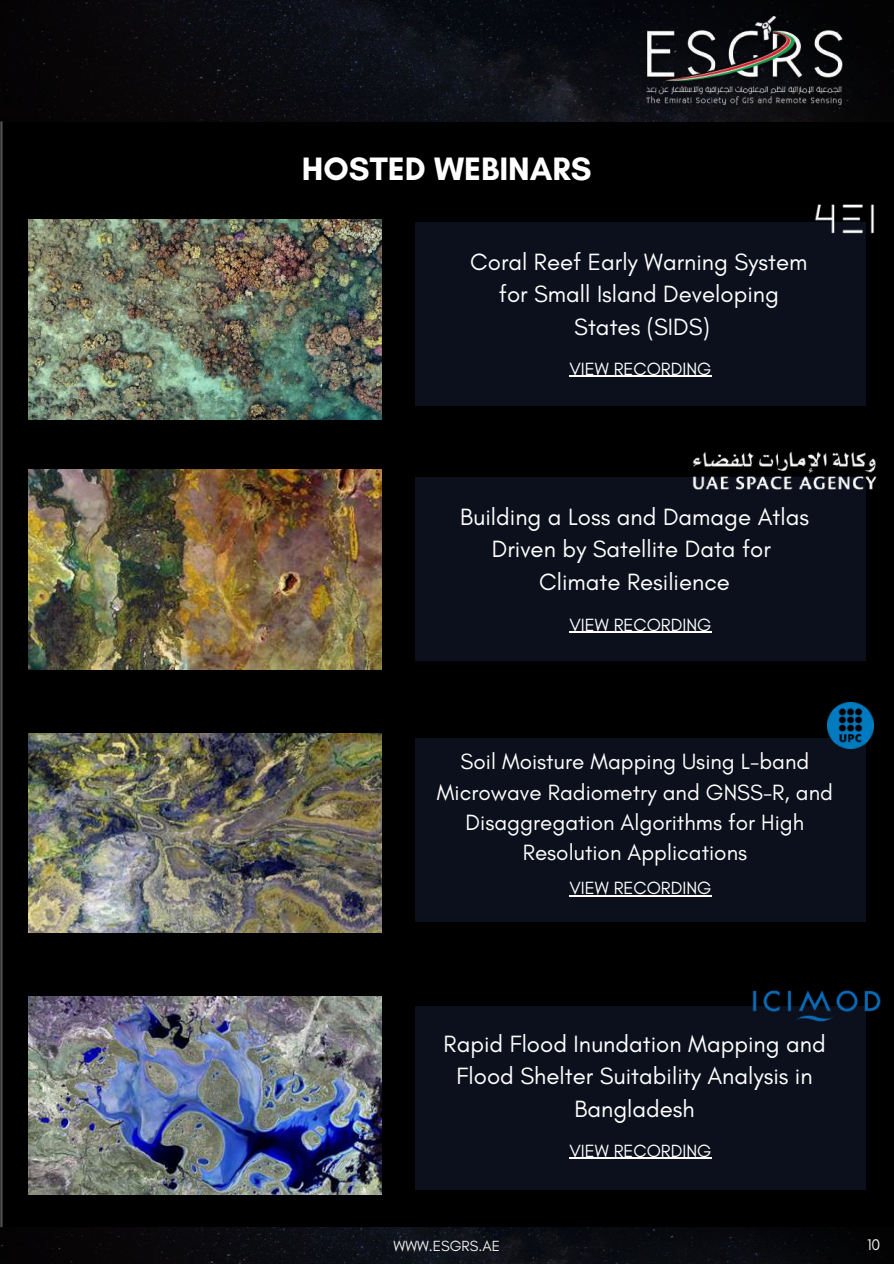
<style>
.page{position:relative;width:894px;height:1264px;background:#fff}
.page>*{position:absolute;margin:0;border:0;box-sizing:border-box;transform-origin:0 0}
.t1{font:700 33px "Glacial Indifference";color:#fff}
.t2{font:24px/32.7px "Glacial Indifference";color:#fff;text-align:center}
.t3{font:22.5px/30.3px "Glacial Indifference";color:#fff;text-align:center}
.t4{font:18px "Glacial Indifference";color:#fff}
.t5{font:15.75px "Glacial Indifference";color:#f1f1f1}
.t6{font:15px "Glacial Indifference";color:#f1f1f1}
</style>
<div class="page">
<div style="left:0;top:0;width:893px;height:1263px;background:#000"></div>
<svg style="left:0;top:0;width:892px;height:121px;fill:#0a0b10"></svg>
<svg style="left:0;top:1226px;width:882px;height:37px;fill:#090a0f"></svg>
<img style="left:28px;top:219px;width:353px;height:200px">
<img style="left:28px;top:469px;width:353px;height:200px">
<img style="left:28px;top:734px;width:353px;height:198px">
<img style="left:28px;top:996px;width:353px;height:198px">
<div style="left:415px;top:222px;width:450px;height:184px;background:#0b101c"></div>
<div style="left:415px;top:477px;width:450px;height:183px;background:#0b101c"></div>
<div style="left:415px;top:738px;width:450px;height:183px;background:#0b101c"></div>
<div style="left:415px;top:1006px;width:450px;height:183px;background:#0b101c"></div>
<img style="left:642px;top:16px;width:201px;height:89px">
<hr style="left:0;top:121px;width:3px;height:1105px;background:#525151">
<img style="left:815px;top:205px;width:59px;height:28px">
<img style="left:692px;top:451px;width:185px;height:38px">
<img style="left:827px;top:702px;width:46px;height:47px">
<img style="left:752px;top:990px;width:128px;height:31px">
<hr style="left:569px;top:376px;width:142px;height:1px;background:#fff">
<hr style="left:569px;top:631px;width:142px;height:1px;background:#fff">
<hr style="left:569px;top:895px;width:142px;height:1px;background:#fff">
<hr style="left:569px;top:1157px;width:142px;height:1px;background:#fff">
<h1 class="t1" style="left:302px;top:148px;width:291px">HOSTED WEBINARS</h1>
<p class="t2" style="left:470px;top:245px;width:338px">Coral Reef Early Warning System for Small Island Developing<br>States (SIDS)</p>
<p class="t4" style="left:569px;top:357px;width:143px">VIEW RECORDING</p>
<p class="t2" style="left:460px;top:500px;width:350px">Building a Loss and Damage Atlas<br>Driven by Satellite Data for<br>Climate Resilience</p>
<p class="t4" style="left:569px;top:613px;width:143px">VIEW RECORDING</p>
<p class="t3" style="left:437px;top:746px;width:397px">Soil Moisture Mapping Using L-band Microwave Radiometry and GNSS-R, and Disaggregation Algorithms for High Resolution Applications</p>
<p class="t4" style="left:569px;top:876px;width:143px">VIEW RECORDING</p>
<p class="t2" style="left:443px;top:1026px;width:383px">Rapid Flood Inundation Mapping and<br>Flood Shelter Suitability Analysis in<br>Bangladesh</p>
<p class="t4" style="left:569px;top:1139px;width:143px">VIEW RECORDING</p>
<p class="t6" style="left:393px;top:1236px;width:108px">WWW.ESGRS.AE</p>
<p class="t5" style="left:866px;top:1234px;width:15px">10</p>
<p class="t6" style="left:401px;top:1236px;width:92px">www.esgrs.ae</p>
<p class="t5" style="left:872px;top:1234px;width:9px">7</p>
</div>
